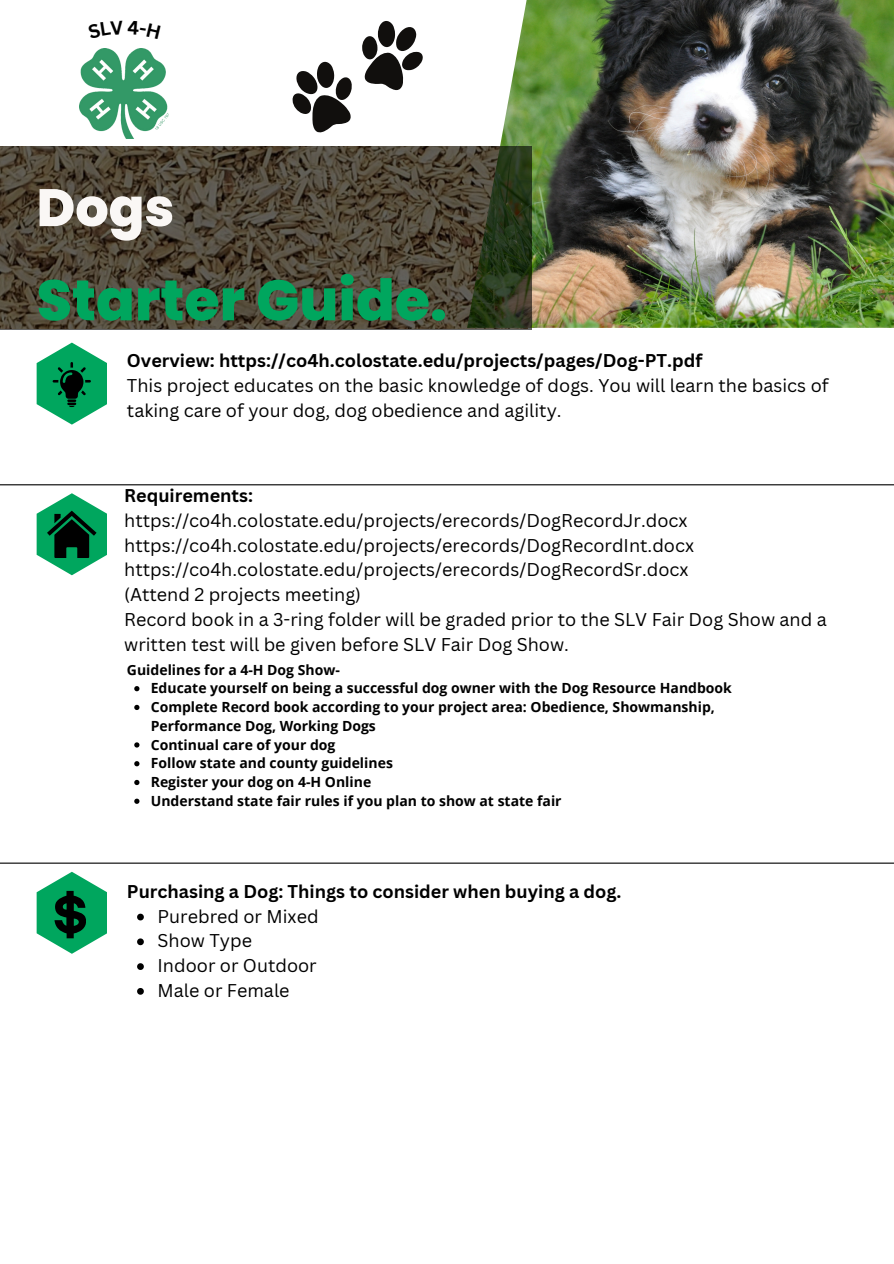
<style>
.page{position:relative;width:894px;height:1264px;background:#fff}
.page>*{position:absolute;margin:0;border:0;box-sizing:border-box;transform-origin:0 0}
.t1{font:800 57px "Poppins";color:#00a65e}
.t2{font:800 52.5px "Poppins";color:#faf7f5}
.t3{font:18px/24.8px "Canva Sans";color:#000}
.t4{font:700 18px "Canva Sans";color:#000}
.t5{font:700 13.95px/18.8px "Open Sans";color:#000}
.s1{font-weight:700}
</style>
<div class="page">
<hr style="left:0;top:484px;width:893px;height:1px;background:#000">
<hr style="left:0;top:862px;width:893px;height:1px;background:#000">
<img style="left:80px;top:48px;width:89px;height:90px">
<img style="left:467px;top:0;width:426px;height:328px">
<svg style="left:0;top:147px;width:531px;height:183px;background:#494233"></svg>
<svg style="left:37px;top:342px;width:70px;height:82px"></svg>
<svg style="left:37px;top:493px;width:70px;height:82px"></svg>
<svg style="left:37px;top:871px;width:70px;height:82px"></svg>
<svg style="left:362px;top:21px;width:61px;height:69px"></svg>
<svg style="left:292px;top:62px;width:60px;height:70px"></svg>
<svg style="left:137px;top:913px;width:7px;height:7px"></svg>
<svg style="left:137px;top:938px;width:7px;height:7px"></svg>
<svg style="left:137px;top:963px;width:7px;height:6px"></svg>
<svg style="left:137px;top:988px;width:7px;height:6px"></svg>
<svg style="left:134px;top:686px;width:5px;height:5px"></svg>
<svg style="left:134px;top:704px;width:5px;height:6px"></svg>
<svg style="left:134px;top:742px;width:5px;height:5px"></svg>
<svg style="left:134px;top:761px;width:5px;height:5px"></svg>
<svg style="left:134px;top:780px;width:5px;height:5px"></svg>
<svg style="left:134px;top:798px;width:5px;height:5px"></svg>
<p class="t2" style="left:37px;top:171px;width:139px">Dogs</p>
<p class="t1" style="left:37px;top:260px;width:412px">Starter Guide.</p>
<p class="t3" style="left:127px;top:348px;width:703px"><span class="s1">Overview: https://co4h.colostate.edu/projects/pages/Dog-PT.pdf<br></span>This project educates on the basic knowledge of dogs. You will learn the basics of taking care of your dog, dog obedience and agility.</p>
<p class="t3" style="left:124px;top:483px;width:704px"><span class="s1">Requirements:<br></span>https://co4h.colostate.edu/projects/erecords/DogRecordJr.docx https://co4h.colostate.edu/projects/erecords/DogRecordInt.docx https://co4h.colostate.edu/projects/erecords/DogRecordSr.docx<br>(Attend 2 projects meeting)<br>Record book in a 3-ring folder will be graded prior to the SLV Fair Dog Show and a written test will be given before SLV Fair Dog Show.</p>
<h3 class="t5" style="left:127px;top:659px;width:214px">Guidelines for a 4-H Dog Show-</h3>
<p class="t5" style="left:151px;top:678px;width:582px">Educate yourself on being a successful dog owner with the Dog Resource Handbook</p>
<p class="t5" style="left:151px;top:697px;width:565px">Complete Record book according to your project area: Obedience, Showmanship,<br>Performance Dog, Working Dogs</p>
<p class="t5" style="left:151px;top:735px;width:186px">Continual care of your dog</p>
<p class="t5" style="left:151px;top:753px;width:412px">Follow state and county guidelines<br>Register your dog on 4-H Online<br>Understand state fair rules if you plan to show at state fair</p>
<h1 class="t4" style="left:127px;top:878px;width:496px">Purchasing a Dog: Things to consider when buying a dog.</h1>
<h1 class="t3" style="left:157px;top:903px;width:162px">Purebred or Mixed</h1>
<p class="t3" style="left:157px;top:928px;width:96px">Show Type</p>
<h4 class="t3" style="left:157px;top:952px;width:161px">Indoor or Outdoor</h4>
<h4 class="t3" style="left:157px;top:977px;width:133px">Male or Female</h4>
</div>
